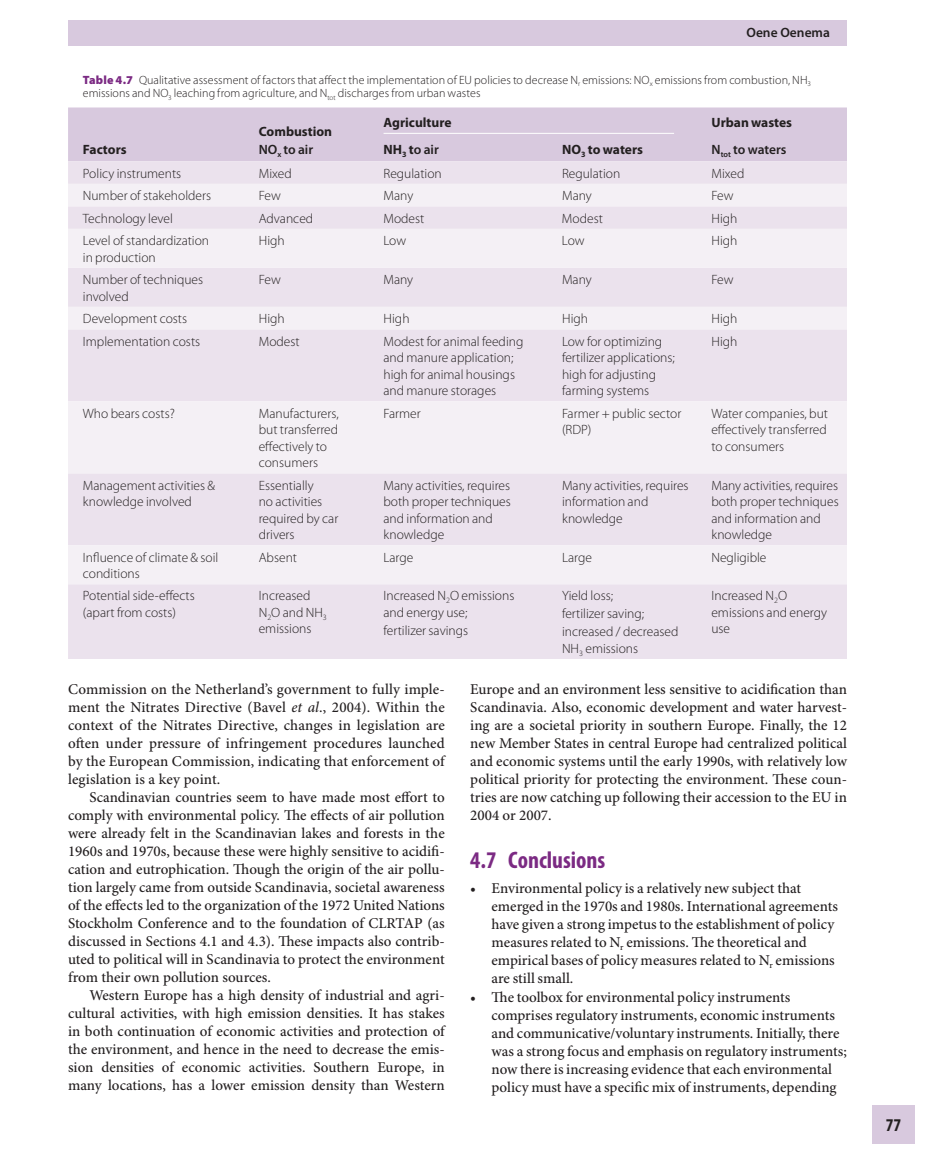
<style>
.page{position:relative;width:932px;height:1173px;background:#fff}
.page>*{position:absolute;margin:0;border:0;box-sizing:border-box;transform-origin:0 0}
.t1{font:700 condensed 24px "Myriad Pro";color:#7b2a83}
.t2{font:700 condensed 18px "Myriad Pro";color:#231f20}
.t3{font:500 15px/18px "Minion Pro";color:#231f20;text-align:justify}
.t4{font:300 13.5px/16.5px "Myriad Pro";color:#231f20}
.t5{font:700 13.5px/18px "Myriad Pro";color:#231f20}
.t6{font:600 13.5px "Myriad Pro";color:#231f20}
.t7{font:300 12px/13.5px "Myriad Pro";letter-spacing:.005em;color:#231f20}
.s1{font-weight:900;color:#7b2a83}
.s2{font-weight:600}
.s3{font-weight:700}
.s4{font-style:italic}
</style>
<div class="page">
<div style="left:68px;top:21px;width:779px;height:25px;background:#d8c9de"></div>
<div style="left:872px;top:1105px;width:42px;height:38px;background:#d8c9de"></div>
<div style="left:68px;top:107px;width:779px;height:54px;background:#d8c9de"></div>
<div style="left:68px;top:161px;width:779px;height:23px;background:#ebe2ed"></div>
<svg style="left:68px;top:184px;width:779px;height:400px;fill:#ebe2ed"></svg>
<div style="left:68px;top:584px;width:779px;height:75px;background:#ebe2ed"></div>
<hr style="left:383px;top:133px;width:291px;height:1px;background:#fff">
<p class="t6" style="left:746px;top:27px;width:85px">Oene Oenema</p>
<p class="t7" style="left:83px;top:74px;width:729px"><span class="s1">Table 4.7</span> Qualitative assessment of factors that affect the implementation of EU policies to decrease N <sub>r</sub> emissions: NO <sub>x</sub> emissions from combustion, NH <sub>3 </sub>emissions and NO <sub>3</sub> leaching from agriculture, and N <sub>tot</sub> discharges from urban wastes</p>
<p class="t5" style="left:83px;top:141px;width:45px">Factors</p>
<p class="t5" style="left:259px;top:123px;width:75px">Combustion<br><span class="s2">NO</span> <sub>x</sub> <span class="s2">to air</span></p>
<p class="t5" style="left:383px;top:115px;width:70px">Agriculture</p>
<p class="t5" style="left:711px;top:115px;width:82px">Urban wastes</p>
<p class="t6" style="left:383px;top:144px;width:57px"><span class="s3">NH</span><sub>3</sub> <span class="s3">t</span> o air</p>
<p class="t5" style="left:562px;top:141px;width:82px">NO<sub>3</sub> to waters</p>
<p class="t6" style="left:711px;top:144px;width:77px">N<sub>tot</sub> to waters</p>
<p class="t4" style="left:83px;top:166px;width:100px">Policy instruments</p>
<p class="t4" style="left:259px;top:166px;width:35px">Mixed</p>
<p class="t4" style="left:383px;top:166px;width:60px">Regulation</p>
<p class="t4" style="left:562px;top:166px;width:60px">Regulation</p>
<p class="t4" style="left:711px;top:166px;width:35px">Mixed</p>
<p class="t4" style="left:83px;top:189px;width:130px">Number of stakeholders</p>
<p class="t4" style="left:259px;top:189px;width:24px">Few</p>
<p class="t4" style="left:383px;top:189px;width:31px">Many</p>
<p class="t4" style="left:562px;top:189px;width:31px">Many</p>
<p class="t4" style="left:711px;top:189px;width:24px">Few</p>
<p class="t4" style="left:83px;top:211px;width:92px">Technology level</p>
<p class="t4" style="left:259px;top:211px;width:56px">Advanced</p>
<p class="t4" style="left:383px;top:211px;width:42px">Modest</p>
<p class="t4" style="left:562px;top:211px;width:42px">Modest</p>
<p class="t4" style="left:711px;top:211px;width:28px">High</p>
<p class="t4" style="left:83px;top:234px;width:128px">Level of standardization in production</p>
<p class="t4" style="left:259px;top:234px;width:28px">High</p>
<p class="t4" style="left:383px;top:234px;width:24px">Low</p>
<p class="t4" style="left:562px;top:234px;width:24px">Low</p>
<p class="t4" style="left:711px;top:234px;width:28px">High</p>
<p class="t4" style="left:83px;top:273px;width:122px">Number of techniques involved</p>
<p class="t4" style="left:259px;top:273px;width:24px">Few</p>
<p class="t4" style="left:383px;top:273px;width:31px">Many</p>
<p class="t4" style="left:562px;top:273px;width:31px">Many</p>
<p class="t4" style="left:711px;top:273px;width:24px">Few</p>
<p class="t4" style="left:83px;top:312px;width:106px">Development costs</p>
<p class="t4" style="left:259px;top:312px;width:28px">High</p>
<p class="t4" style="left:383px;top:312px;width:28px">High</p>
<p class="t4" style="left:562px;top:312px;width:28px">High</p>
<p class="t4" style="left:711px;top:312px;width:28px">High</p>
<p class="t4" style="left:83px;top:334px;width:119px">Implementation costs</p>
<p class="t4" style="left:259px;top:334px;width:42px">Modest</p>
<p class="t4" style="left:383px;top:334px;width:141px">Modest for animal feeding and manure application; high for animal housings and manure storages</p>
<p class="t4" style="left:562px;top:334px;width:114px">Low for optimizing fertilizer applications; high for adjusting farming systems</p>
<p class="t4" style="left:711px;top:334px;width:28px">High</p>
<p class="t4" style="left:83px;top:406px;width:93px">Who bears costs?</p>
<p class="t4" style="left:259px;top:406px;width:81px">Manufacturers, but transferred effectively to consumers</p>
<p class="t4" style="left:383px;top:406px;width:39px">Farmer</p>
<p class="t4" style="left:562px;top:406px;width:121px">Farmer + public sector (RDP)</p>
<p class="t4" style="left:711px;top:406px;width:118px;text-align:justify">Water companies, but effectively transferred to consumers</p>
<p class="t4" style="left:83px;top:478px;width:134px">Management activities &amp; knowledge involved</p>
<p class="t4" style="left:259px;top:478px;width:81px">Essentially<br>no activities required by car drivers</p>
<p class="t4" style="left:383px;top:478px;width:129px">Many activities, requires both proper techniques and information and knowledge</p>
<p class="t4" style="left:562px;top:478px;width:128px">Many activities, requires information and knowledge</p>
<p class="t4" style="left:711px;top:478px;width:129px">Many activities, requires both proper techniques and information and knowledge</p>
<p class="t4" style="left:83px;top:550px;width:137px">Influence of climate &amp; soil conditions</p>
<p class="t4" style="left:259px;top:550px;width:40px">Absent</p>
<p class="t4" style="left:383px;top:550px;width:31px">Large</p>
<p class="t4" style="left:562px;top:550px;width:31px">Large</p>
<p class="t4" style="left:711px;top:550px;width:57px">Negligible</p>
<p class="t4" style="left:83px;top:589px;width:113px">Potential side-effects (apart from costs)</p>
<p class="t4" style="left:259px;top:589px;width:70px">Increased<br>N <sub>2</sub> O and NH <sub>3 </sub>emissions</p>
<p class="t4" style="left:383px;top:589px;width:132px">Increased N <sub>2</sub> O emissions and energy use;</p>
<p class="t4" style="left:562px;top:588px;width:118px;line-height:18px">Yield loss;<br>fertilizer saving; increased / decreased</p>
<p class="t4" style="left:562px;top:641px;width:78px">NH <sub>3</sub> emissions</p>
<p class="t4" style="left:711px;top:589px;width:117px">Increased N <sub>2</sub> O emissions and energy use</p>
<p class="t4" style="left:383px;top:623px;width:86px">fertilizer savings</p>
<p class="t3" style="left:68px;top:682px;width:378px">Commission on the Netherland’s government to fully imple&shy;ment the Nitrates Directive (Bavel <span class="s4">et al</span> ., 2004 ). Within the context of the Nitrates Directive, changes in legislation are often under pressure of infringement procedures launched by the European Commission, indicating that enforcement of legislation is a key point.</p>
<p class="t3" style="left:68px;top:790px;width:378px;text-indent:21px">Scandinavian countries seem to have made most effort to comply with environmental policy. The effects of air pollution were already felt in the Scandinavian lakes and forests in the 1960s and 1970s, because these were highly sensitive to acidifi&shy;cation and eutrophication. Though the origin of the air pollu&shy;tion largely came from outside Scandinavia, societal awareness of the effects led to the organization of the 1972 United Nations Stockholm Conference and to the foundation of CLRTAP (as discussed in Sections 4.1 and 4.3 ). These impacts also contrib&shy;uted to political will in Scandinavia to protect the environment from their own pollution sources.</p>
<p class="t3" style="left:68px;top:988px;width:378px;text-indent:21px">Western Europe has a high density of industrial and agri&shy;cultural activities, with high emission densities. It has stakes in both continuation of economic activities and protection of the environment, and hence in the need to decrease the emis&shy;sion densities of economic activities. Southern Europe, in many locations, has a lower emission density than Western</p>
<p class="t3" style="left:470px;top:682px;width:378px">Europe and an environment less sensitive to acidification than Scandinavia. Also, economic development and water harvest&shy;ing are a societal priority in southern Europe. Finally, the 12 new Member States in central Europe had centralized political and economic systems until the early 1990s, with relatively low political priority for protecting the environment. These coun&shy;tries are now catching up following their accession to the EU in 2004 or 2007.</p>
<h1 class="t1" style="left:470px;top:852px;width:137px">4.7 Conclusions</h1>
<p class="t3" style="left:491px;top:880px;width:348px;text-align:left;text-indent:-21px">• Environmental policy is a relatively new subject that emerged in the 1970s and 1980s. International agreements have given a strong impetus to the establishment of policy measures related to N <sub>r</sub> emissions. The theoretical and empirical bases of policy measures related to N <sub>r</sub> emissions are still small.</p>
<p class="t3" style="left:491px;top:989px;width:357px;text-align:left;text-indent:-21px">• The toolbox for environmental policy instruments comprises regulatory instruments, economic instruments and communicative/voluntary instruments. Initially, there was a strong focus and emphasis on regulatory instruments; now there is increasing evidence that each environmental policy must have a specific mix of instruments, depending</p>
<p class="t2" style="left:885px;top:1118px;width:17px">77</p>
</div>
